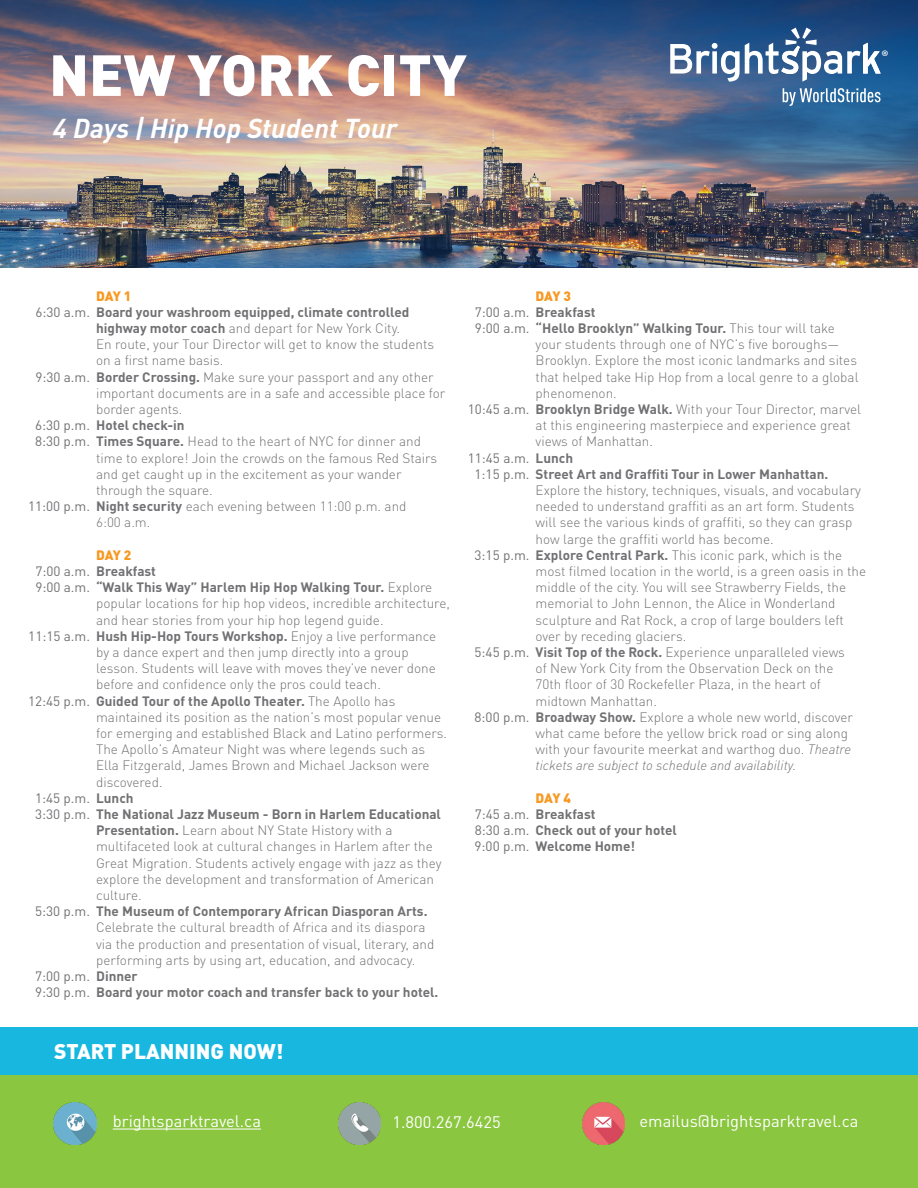
<style>
.page{position:relative;width:918px;height:1188px;background:#fff}
.page>*{position:absolute;margin:0;border:0;box-sizing:border-box;transform-origin:0 0}
.t1{font:900 57px "DIN Pro";color:#fff}
.t2{font:italic 700 27px "DIN Pro";color:#fff}
.t3{font:900 21px "DIN Pro";color:#fff}
.t4{font:16.95px "Myriad Pro";color:#fff}
.t5{font:16.5px "DIN Pro";color:#fff}
.t6{font:300 13.5px/16.2px "DIN Pro";color:#717174}
.t7{font:700 13.5px/16.2px "DIN Pro";color:#717174}
.t8{font:13.5px "DIN Pro";color:#717174}
.t9{font:900 13.5px "DIN Pro";letter-spacing:-.03em;color:#f79821}
.s1{font-weight:700}
.s2{font-weight:400}
.s3{font-weight:300}
.s4{font-style:italic}
</style>
<div class="page">
<div style="left:0;top:1028px;width:918px;height:160px;background:#17b7e0"></div>
<div style="left:0;top:1076px;width:918px;height:112px;background:#8bc640"></div>
<img style="left:338px;top:1102px;width:43px;height:42px">
<img style="left:582px;top:1102px;width:43px;height:42px">
<img style="left:54px;top:1102px;width:42px;height:43px">
<hr style="left:113px;top:1129px;width:148px;height:1px;background:#fff">
<img style="left:0;top:0;width:918px;height:268px">
<svg style="left:670px;top:28px;width:211px;height:54px"></svg>
<svg style="left:783px;top:88px;width:98px;height:18px"></svg>
<p class="t1" style="left:49px;top:30px;width:419px">NEW YORK CITY</p>
<p class="t2" style="left:53px;top:108px;width:346px">4 Days | Hip Hop Student Tour</p>
<p class="t4" style="left:881px;top:46px;width:9px">®</p>
<p class="t9" style="left:96px;top:285px;width:37px">DAY 1</p>
<p class="t6" style="left:96px;top:319px;width:339px"><span class="s1">highway motor coach</span> and depart for New York City.<br>En route, your Tour Director will get to know the students on a first name basis.</p>
<p class="t6" style="left:96px;top:384px;width:351px">important documents are in a safe and accessible place for border agents.</p>
<p class="t6" style="left:96px;top:449px;width:343px">time to explore! Join the crowds on the famous Red Stairs and get caught up in the excitement as your wander through the square.</p>
<p class="t6" style="left:96px;top:514px;width:56px">6:00 a.m.</p>
<p class="t9" style="left:96px;top:544px;width:37px">DAY 2</p>
<p class="t6" style="left:96px;top:595px;width:355px">popular locations for hip hop videos, incredible architecture, and hear stories from your hip hop legend guide.</p>
<p class="t6" style="left:96px;top:643px;width:341px">by a dance expert and then jump directly into a group lesson. Students will leave with moves they’ve never done before and confidence only the pros could teach.</p>
<p class="t6" style="left:96px;top:708px;width:352px">maintained its position as the nation’s most popular venue for emerging and established Black and Latino performers.<br>The Apollo’s Amateur Night was where legends such as Ella Fitzgerald, James Brown and Michael Jackson were discovered.</p>
<p class="t6" style="left:96px;top:821px;width:347px"><span class="s1">Presentation.</span> Learn about NY State History with a multifaceted look at cultural changes in Harlem after the Great Migration. Students actively engage with jazz as they explore the development and transformation of American culture.</p>
<p class="t6" style="left:96px;top:919px;width:340px">Celebrate the cultural breadth of Africa and its diaspora via the production and presentation of visual, literary, and performing arts by using art, education, and advocacy.</p>
<p class="t7" style="left:35px;top:303px;width:375px"><span class="s2">6:30 a.m.</span> Board your washroom equipped, climate controlled</p>
<p class="t6" style="left:35px;top:368px;width:400px"><span class="s2">9:30 a.m.</span> <span class="s1">Border Crossing.</span> Make sure your passport and any other</p>
<p class="t7" style="left:35px;top:416px;width:151px"><span class="s2">6:30 p.m.</span> Hotel check-in</p>
<p class="t6" style="left:35px;top:433px;width:388px"><span class="s2">8:30 p.m.</span> <span class="s1">Times Square.</span> Head to the heart of NYC for dinner and</p>
<p class="t6" style="left:28px;top:497px;width:380px"><span class="s2">11:00 p.m.</span> <span class="s1">Night security</span> each evening between 11:00 p.m. and</p>
<p class="t7" style="left:35px;top:562px;width:399px"><span class="s2">7:00 a.m.</span> Breakfast<br><span class="s2">9:00 a.m.</span> “Walk This Way” Harlem Hip Hop Walking Tour. <span class="s3">Explore</span></p>
<p class="t7" style="left:28px;top:627px;width:410px"><span class="s2">11:15 a.m.</span> Hush Hip-Hop Tours Workshop. <span class="s3">Enjoy a live performance</span></p>
<p class="t7" style="left:28px;top:692px;width:369px"><span class="s2">12:45 p.m.</span> Guided Tour of the Apollo Theater. <span class="s3">The Apollo has</span></p>
<p class="t8" style="left:35px;top:788px;width:100px">1:45 p.m. <span class="s1">Lunch</span></p>
<p class="t7" style="left:35px;top:805px;width:407px"><span class="s2">3:30 p.m.</span> The National Jazz Museum - Born in Harlem Educational</p>
<p class="t7" style="left:35px;top:902px;width:394px"><span class="s2">5:30 p.m.</span> The Museum of Contemporary African Diasporan Arts.</p>
<p class="t8" style="left:35px;top:966px;width:104px">7:00 p.m. <span class="s1">Dinner</span></p>
<p class="t7" style="left:35px;top:983px;width:405px"><span class="s2">9:30 p.m.</span> Board your motor coach and transfer back to your hotel.</p>
<p class="t3" style="left:54px;top:1035px;width:231px">START PLANNING NOW!</p>
<p class="t9" style="left:536px;top:285px;width:37px">DAY 3</p>
<p class="t7" style="left:475px;top:303px;width:122px"><span class="s2">7:00 a.m.</span> Breakfast</p>
<p class="t6" style="left:536px;top:319px;width:324px;text-indent:-61px"><span class="s2">9:00 a.m.</span> <span class="s1">“Hello Brooklyn” Walking Tour.</span> This tour will take your students through one of NYC’s five boroughs— Brooklyn. Explore the most iconic landmarks and sites that helped take Hip Hop from a local genre to a global phenomenon.</p>
<p class="t6" style="left:536px;top:400px;width:327px;text-indent:-68px"><span class="s2">10:45 a.m.</span> <span class="s1">Brooklyn Bridge Walk.</span> With your Tour Director, marvel at this engineering masterpiece and experience great views of Manhattan.</p>
<p class="t8" style="left:468px;top:447px;width:107px">11:45 a.m. <span class="s1">Lunch</span></p>
<p class="t6" style="left:536px;top:465px;width:327px;text-indent:-61px"><span class="s2">1:15 p.m.</span> <span class="s1">Street Art and Graffiti Tour in Lower Manhattan.<br></span>Explore the history, techniques, visuals, and vocabulary needed to understand graffiti as an art form. Students will see the various kinds of graffiti, so they can grasp how large the graffiti world has become.</p>
<p class="t6" style="left:536px;top:546px;width:332px;text-indent:-61px"><span class="s2">3:15 p.m.</span> <span class="s1">Explore Central Park.</span> This iconic park, which is the most filmed location in the world, is a green oasis in the middle of the city. You will see Strawberry Fields, the memorial to John Lennon, the Alice in Wonderland sculpture and Rat Rock, a crop of large boulders left over by receding glaciers.</p>
<p class="t6" style="left:475px;top:643px;width:372px"><span class="s2">5:45 p.m.</span> <span class="s1">Visit Top of the Rock.</span> Experience unparalleled views</p>
<p class="t6" style="left:536px;top:659px;width:299px">of New York City from the Observation Deck on the</p>
<p class="t6" style="left:536px;top:676px;width:287px">70th floor of 30 Rockefeller Plaza, in the heart of</p>
<p class="t6" style="left:536px;top:692px;width:123px">midtown Manhattan.</p>
<p class="t6" style="left:536px;top:708px;width:319px;text-indent:-61px"><span class="s2">8:00 p.m.</span> <span class="s1">Broadway Show.</span> Explore a whole new world, discover what came before the yellow brick road or sing along with your favourite meerkat and warthog duo. <span class="s4">Theatre tickets are subject to schedule and availability.</span></p>
<p class="t9" style="left:536px;top:787px;width:37px">DAY 4</p>
<p class="t7" style="left:475px;top:805px;width:122px"><span class="s2">7:45 a.m.</span> Breakfast</p>
<p class="t7" style="left:475px;top:821px;width:204px"><span class="s2">8:30 a.m.</span> Check out of your hotel</p>
<p class="t7" style="left:475px;top:838px;width:162px"><span class="s2">9:00 p.m.</span> Welcome Home!</p>
<p class="t5" style="left:113px;top:1108px;width:150px">brightsparktravel.ca</p>
<p class="t5" style="left:640px;top:1108px;width:220px">emailus@brightsparktravel.ca</p>
<p class="t5" style="left:393px;top:1110px;width:110px">1.800.267.6425</p>
</div>
